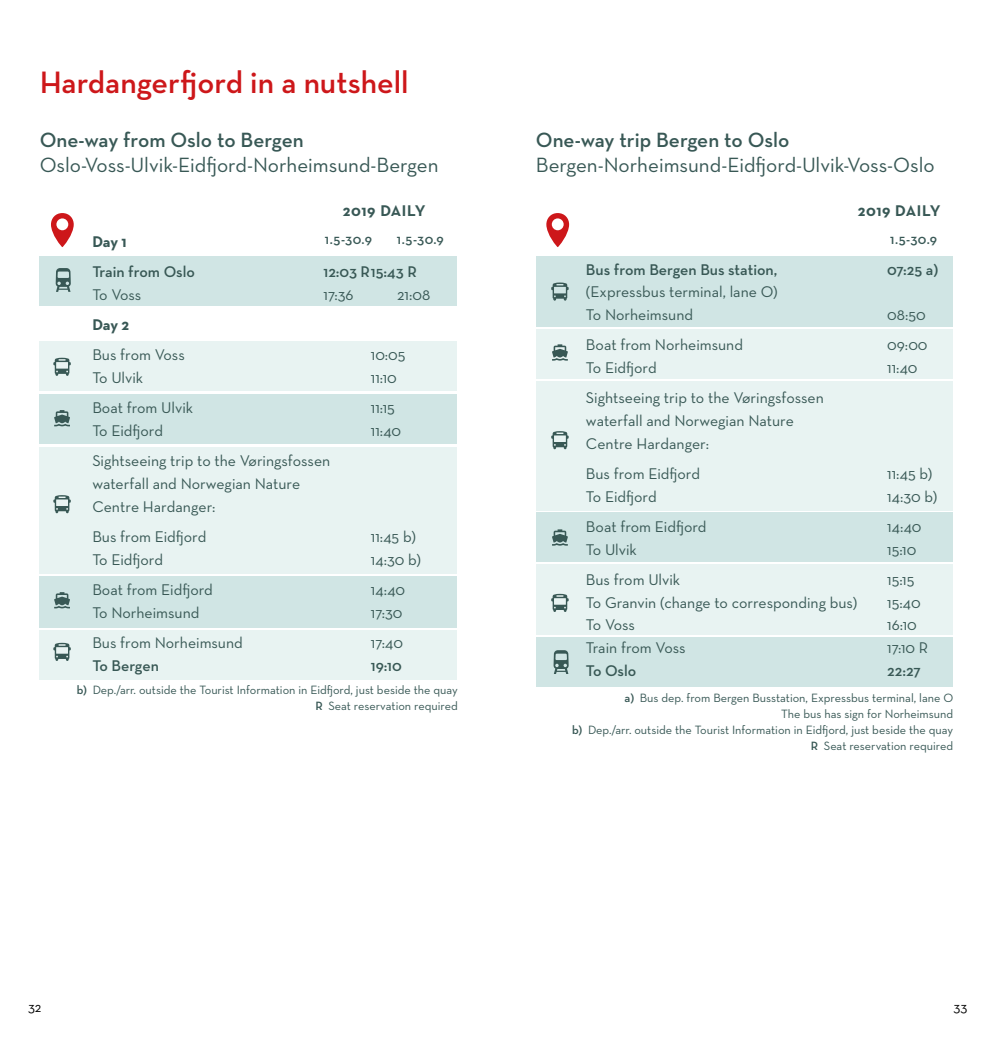
<style>
.page{position:relative;width:993px;height:1042px;background:#fff}
.page>*{position:absolute;margin:0;border:0;box-sizing:border-box;transform-origin:0 0}
.t1{font:600 31.5px "Neutraface Text";color:#cd171a}
.t2{font:21px "Neutraface Text";color:#385855}
.t3{font:600 21px "Neutraface Text";color:#385855}
.t4{font:15.75px/22.8px "Neutraface Text";color:#385855}
.t5{font:600 15.75px "Neutraface Text";color:#385855}
.t6{font:700 15.75px "Neutraface Text";letter-spacing:.025em;color:#385855}
.t7{font:600 14px "Neutraface Text";color:#385855}
.t8{font:14px "Neutraface Text";color:#000}
.t9{font:12.25px/16.1px "Neutraface Text";color:#385855;text-align:right}
.s1{font-weight:600}
</style>
<div class="page">
<div style="left:536px;top:381px;width:416px;height:129px;background:#e8f3f2"></div>
<div style="left:536px;top:256px;width:416px;height:71px;background:#d0e5e4"></div>
<div style="left:40px;top:256px;width:416px;height:50px;background:#d0e5e4"></div>
<div style="left:536px;top:329px;width:416px;height:50px;background:#e8f3f2"></div>
<div style="left:536px;top:512px;width:416px;height:50px;background:#d0e5e4"></div>
<svg style="left:51px;top:213px;width:23px;height:34px"></svg>
<div style="left:536px;top:637px;width:416px;height:50px;background:#d0e5e4"></div>
<div style="left:536px;top:565px;width:416px;height:70px;background:#e8f3f2"></div>
<svg style="left:56px;top:268px;width:15px;height:24px"></svg>
<svg style="left:546px;top:213px;width:23px;height:34px"></svg>
<svg style="left:552px;top:344px;width:15px;height:17px"></svg>
<svg style="left:552px;top:529px;width:15px;height:17px"></svg>
<svg style="left:553px;top:650px;width:15px;height:24px"></svg>
<svg style="left:551px;top:594px;width:17px;height:18px"></svg>
<svg style="left:551px;top:431px;width:17px;height:18px"></svg>
<svg style="left:551px;top:282px;width:17px;height:19px"></svg>
<div style="left:40px;top:447px;width:416px;height:126px;background:#e8f3f2"></div>
<div style="left:40px;top:576px;width:416px;height:51px;background:#d0e5e4"></div>
<div style="left:40px;top:630px;width:416px;height:49px;background:#e8f3f2"></div>
<div style="left:40px;top:394px;width:416px;height:50px;background:#d0e5e4"></div>
<div style="left:40px;top:342px;width:416px;height:49px;background:#e8f3f2"></div>
<svg style="left:54px;top:410px;width:16px;height:17px"></svg>
<svg style="left:54px;top:592px;width:16px;height:17px"></svg>
<svg style="left:53px;top:643px;width:18px;height:18px"></svg>
<svg style="left:53px;top:358px;width:18px;height:18px"></svg>
<svg style="left:53px;top:495px;width:18px;height:18px"></svg>
<h1 class="t1" style="left:40px;top:63px;width:370px">Hardangerfjord in a nutshell</h1>
<h2 class="t3" style="left:40px;top:126px;width:265px">One-way from Oslo to Bergen</h2>
<h2 class="t2" style="left:40px;top:152px;width:400px">Oslo-Voss-Ulvik-Eidfjord-Norheimsund-Bergen</h2>
<p class="t6" style="left:343px;top:200px;width:84px">2019 DAILY</p>
<p class="t6" style="left:92px;top:231px;width:36px">Day 1</p>
<p class="t5" style="left:92px;top:262px;width:104px">Train from Oslo</p>
<p class="t5" style="left:323px;top:262px;width:95px">12:03 R15:43 R</p>
<p class="t4" style="left:92px;top:283px;width:51px">To Voss</p>
<p class="t4" style="left:323px;top:283px;width:31px">17:36</p>
<p class="t4" style="left:397px;top:283px;width:35px">21:08</p>
<p class="t6" style="left:92px;top:315px;width:38px">Day 2</p>
<p class="t4" style="left:92px;top:343px;width:94px">Bus from Voss</p>
<p class="t4" style="left:371px;top:343px;width:36px">10:05</p>
<p class="t4" style="left:92px;top:366px;width:52px">To Ulvik</p>
<p class="t4" style="left:371px;top:366px;width:27px">11:10</p>
<p class="t4" style="left:92px;top:396px;width:102px">Boat from Ulvik</p>
<p class="t4" style="left:371px;top:396px;width:26px">11:15</p>
<p class="t4" style="left:92px;top:419px;width:72px">To Eidfjord</p>
<p class="t4" style="left:371px;top:419px;width:32px">11:40</p>
<p class="t4" style="left:92px;top:449px;width:239px">Sightseeing trip to the Vøringsfossen waterfall and Norwegian Nature<br>Centre Hardanger:</p>
<p class="t4" style="left:92px;top:525px;width:115px">Bus from Eidfjord</p>
<p class="t4" style="left:371px;top:525px;width:47px">11:45 b)</p>
<p class="t4" style="left:92px;top:548px;width:72px">To Eidfjord</p>
<p class="t4" style="left:371px;top:548px;width:52px">14:30 b)</p>
<p class="t4" style="left:92px;top:578px;width:122px">Boat from Eidfjord</p>
<p class="t4" style="left:371px;top:578px;width:36px">14:40</p>
<p class="t4" style="left:92px;top:601px;width:109px">To Norheimsund</p>
<p class="t4" style="left:371px;top:601px;width:33px">17:30</p>
<p class="t4" style="left:92px;top:631px;width:152px">Bus from Norheimsund</p>
<p class="t4" style="left:371px;top:631px;width:34px">17:40</p>
<p class="t5" style="left:92px;top:655px;width:68px">To Bergen</p>
<p class="t5" style="left:371px;top:655px;width:32px">19:10</p>
<p class="t7" style="left:325px;top:231px;width:48px">1.5-30.9</p>
<p class="t7" style="left:397px;top:231px;width:48px">1.5-30.9</p>
<p class="t9" style="left:77px;top:682px;width:382px"><span class="s1">b)</span> Dep./arr. outside the Tourist Information in Eidfjord, just beside the quay<br><span class="s1">R</span> Seat reservation required</p>
<h2 class="t3" style="left:535px;top:126px;width:255px">One-way trip Bergen to Oslo</h2>
<h2 class="t2" style="left:535px;top:152px;width:400px">Bergen-Norheimsund-Eidfjord-Ulvik-Voss-Oslo</h2>
<p class="t6" style="left:857px;top:200px;width:84px">2019 DAILY</p>
<p class="t7" style="left:889px;top:231px;width:48px">1.5-30.9</p>
<p class="t5" style="left:585px;top:259px;width:193px">Bus from Bergen Bus station,</p>
<p class="t5" style="left:886px;top:259px;width:53px">07:25 a)</p>
<p class="t4" style="left:585px;top:280px;width:193px">(Expressbus terminal, lane O)<br>To Norheimsund</p>
<p class="t4" style="left:886px;top:303px;width:40px">08:50</p>
<p class="t4" style="left:585px;top:333px;width:158px">Boat from Norheimsund</p>
<p class="t4" style="left:886px;top:333px;width:42px">09:00</p>
<p class="t4" style="left:585px;top:356px;width:72px">To Eidfjord</p>
<p class="t4" style="left:886px;top:356px;width:32px">11:40</p>
<p class="t4" style="left:585px;top:386px;width:239px">Sightseeing trip to the Vøringsfossen waterfall and Norwegian Nature<br>Centre Hardanger:</p>
<p class="t4" style="left:585px;top:462px;width:115px">Bus from Eidfjord</p>
<p class="t4" style="left:886px;top:462px;width:47px">11:45 b)</p>
<p class="t4" style="left:585px;top:485px;width:72px">To Eidfjord</p>
<p class="t4" style="left:886px;top:485px;width:52px">14:30 b)</p>
<p class="t4" style="left:585px;top:515px;width:122px">Boat from Eidfjord</p>
<p class="t4" style="left:886px;top:515px;width:36px">14:40</p>
<p class="t4" style="left:585px;top:538px;width:52px">To Ulvik</p>
<p class="t4" style="left:886px;top:538px;width:31px">15:10</p>
<p class="t4" style="left:585px;top:568px;width:96px">Bus from Ulvik</p>
<p class="t4" style="left:886px;top:568px;width:29px">15:15</p>
<p class="t4" style="left:585px;top:590px;width:273px">To Granvin (change to corresponding bus)</p>
<p class="t4" style="left:886px;top:590px;width:35px">15:40</p>
<p class="t4" style="left:585px;top:613px;width:51px">To Voss</p>
<p class="t4" style="left:886px;top:613px;width:31px">16:10</p>
<p class="t4" style="left:585px;top:636px;width:101px">Train from Voss</p>
<p class="t4" style="left:886px;top:636px;width:43px">17:10 R</p>
<p class="t5" style="left:585px;top:660px;width:52px">To Oslo</p>
<p class="t5" style="left:886px;top:660px;width:35px">22:27</p>
<p class="t9" style="left:572px;top:689px;width:382px"><span class="s1">a)</span> Bus dep. from Bergen Busstation, Expressbus terminal, lane O<br>The bus has sign for Norheimsund<br><span class="s1">b)</span> Dep./arr. outside the Tourist Information in Eidfjord, just beside the quay <span class="s1">R</span> Seat reservation required</p>
<p class="t8" style="left:28px;top:999px;width:15px">32</p>
<p class="t8" style="left:953px;top:999px;width:15px">33</p>
</div>
